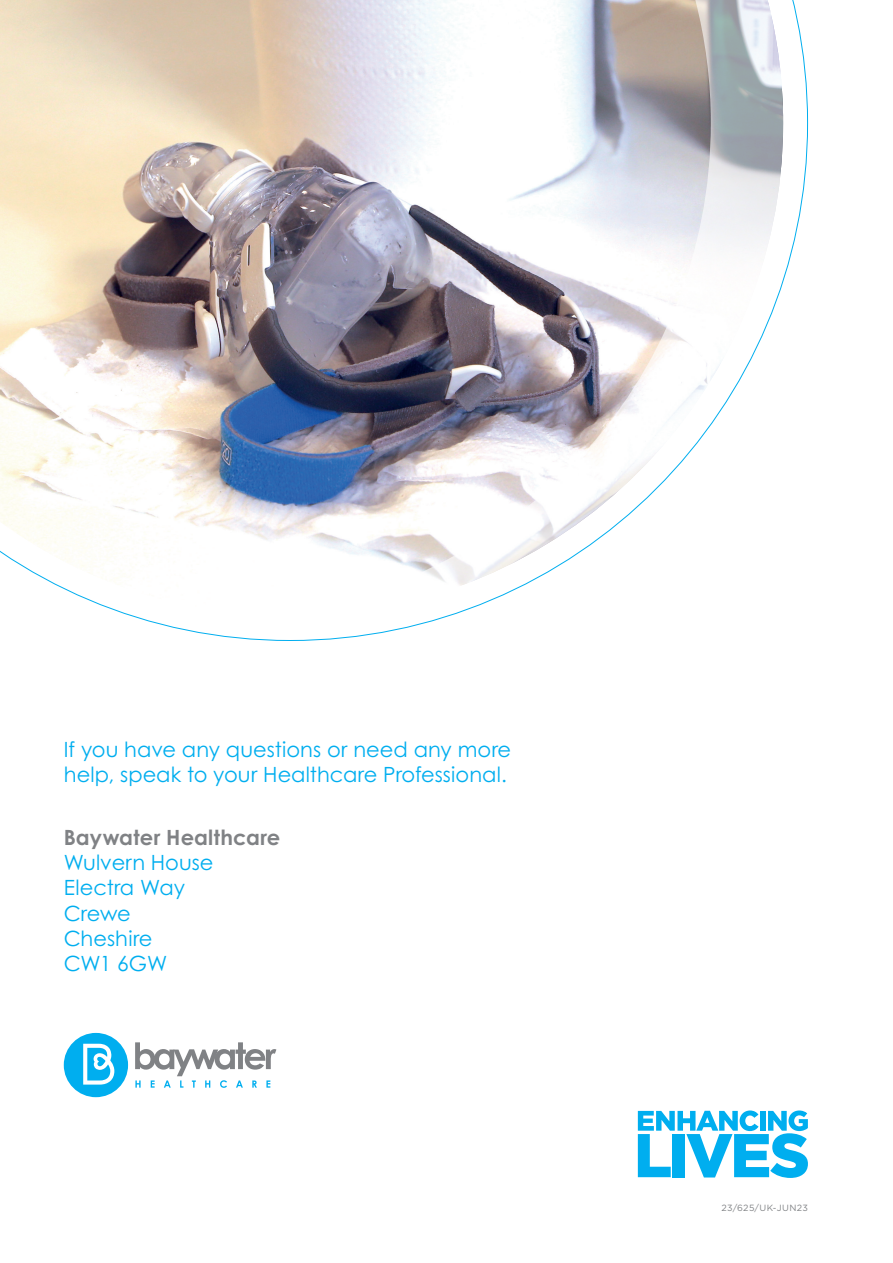
<style>
.page{position:relative;width:893px;height:1263px;background:#fff}
.page>*{position:absolute;margin:0;border:0;box-sizing:border-box;transform-origin:0 0}
.t1{font:21px/25.2px "Century Gothic Pro";color:#00aeef}
.t2{font:700 21px "Century Gothic Pro";letter-spacing:.005em;color:#808285}
.t3{font:9px "Gotham";letter-spacing:.035em;color:#808285}
</style>
<div class="page">
<img style="left:0;top:0;width:808px;height:641px">
<svg style="left:64px;top:1033px;width:64px;height:64px"></svg>
<svg style="left:135px;top:1042px;width:141px;height:46px"></svg>
<svg style="left:638px;top:1110px;width:170px;height:68px"></svg>
<p class="t1" style="left:64px;top:736px;width:449px">If you have any questions or need any more help, speak to your Healthcare Professional.</p>
<p class="t2" style="left:64px;top:824px;width:218px">Baywater Healthcare</p>
<p class="t1" style="left:64px;top:850px;width:151px">Wulvern House<br>Electra Way<br>Crewe<br>Cheshire<br>CW1 6GW</p>
<p class="t3" style="left:721px;top:1202px;width:88px">23/625/UK-JUN23</p>
</div>
